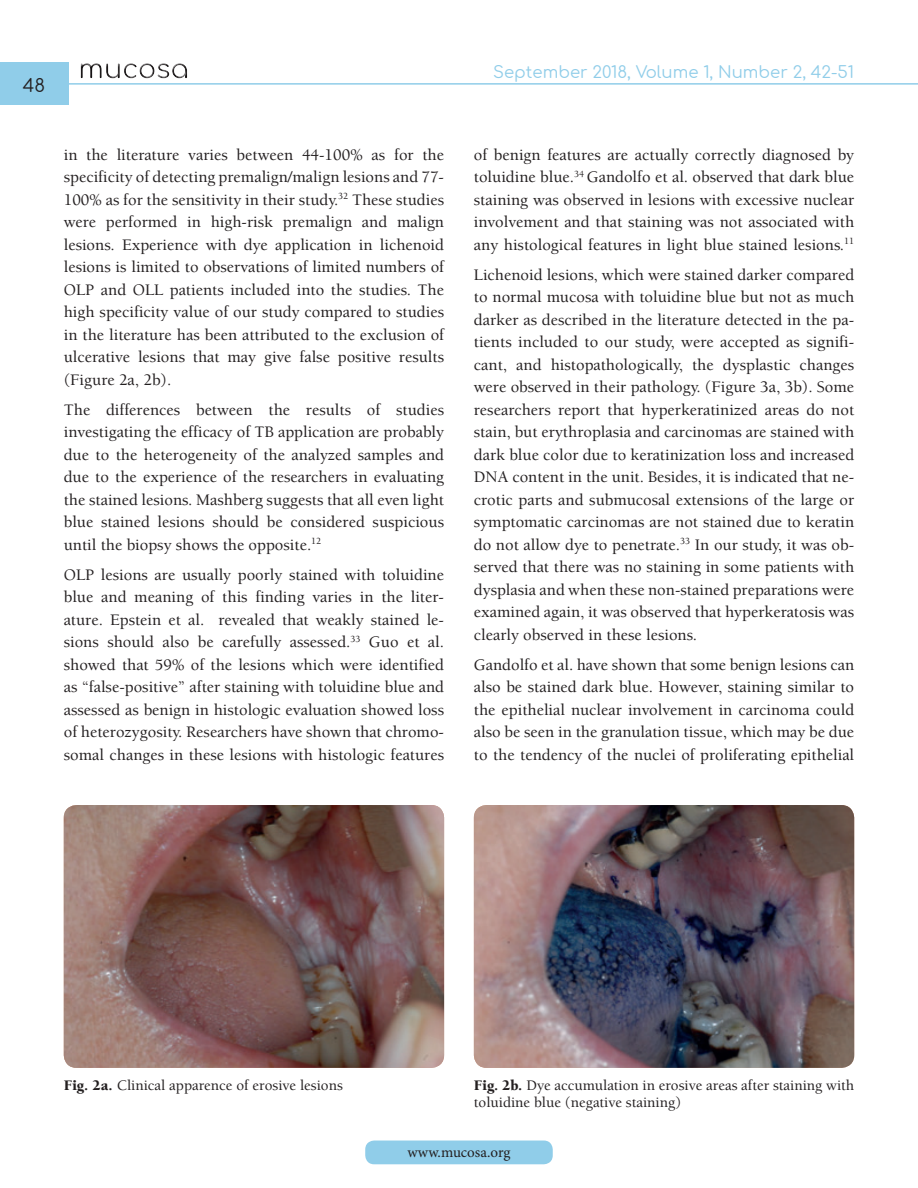
<style>
.page{position:relative;width:918px;height:1188px;background:#fff}
.page>*{position:absolute;margin:0;border:0;box-sizing:border-box;transform-origin:0 0}
.t1{font:18px "Comfortaa";color:#231f20}
.t2{font:16.5px/22.5px "Berkeley Regular Tr";color:#231f20;text-align:justify}
.t3{font:16.5px "Comfortaa";color:#90cde9}
.t4{font:15px/16.5px "Berkeley Regular Tr";color:#231f20}
.t5{font:15px "Minion Pro";color:#231f20}
.s1{font-family:"Berkeley Black Tr"}
</style>
<div class="page">
<div style="left:365px;top:1141px;width:188px;height:23px;background:#90cde9;border-radius:9px"></div>
<hr style="left:0;top:83px;width:918px;height:2px;background:#90cde9">
<div style="left:0;top:63px;width:68px;height:42px;background:#90cde9"></div>
<div style="left:78px;top:62px;width:112px;height:20px;background:#231f20;opacity:.75"></div>
<img style="left:64px;top:805px;width:380px;height:263px">
<img style="left:474px;top:805px;width:380px;height:263px">
<p class="t1" style="left:23px;top:69px;width:24px">48</p>
<p class="t2" style="left:64px;top:143px;width:382px">in the literature varies between 44-100% as for the specificity of detecting premalign/malign lesions and 77- 100% as for the sensitivity in their study.<sup>32</sup> These studies were performed in high-risk premalign and malign lesions. Experience with dye application in lichenoid lesions is limited to observations of limited numbers of OLP and OLL patients included into the studies. The high specificity value of our study compared to studies in the literature has been attributed to the exclusion of ulcerative lesions that may give false positive results (Figure 2a, 2b).</p>
<p class="t2" style="left:64px;top:398px;width:382px">The differences between the results of studies investigating the efficacy of TB application are probably due to the heterogeneity of the analyzed samples and due to the experience of the researchers in evaluating the stained lesions. Mashberg suggests that all even light blue stained lesions should be considered suspicious until the biopsy shows the opposite.<sup>12</sup></p>
<p class="t2" style="left:64px;top:563px;width:382px">OLP lesions are usually poorly stained with toluidine blue and meaning of this finding varies in the liter&shy;ature. Epstein et al. revealed that weakly stained le&shy;sions should also be carefully assessed.<sup>33</sup> Guo et al. showed that 59% of the lesions which were identified as “false-positive” after staining with toluidine blue and assessed as benign in histologic evaluation showed loss of heterozygosity. Researchers have shown that chromo&shy;somal changes in these lesions with histologic features</p>
<p class="t3" style="left:493px;top:57px;width:362px">September 2018, Volume 1, Number 2, 42-51</p>
<p class="t2" style="left:474px;top:143px;width:382px">of benign features are actually correctly diagnosed by toluidine blue.<sup>34</sup> Gandolfo et al. observed that dark blue staining was observed in lesions with excessive nuclear involvement and that staining was not associated with any histological features in light blue stained lesions.<sup>11</sup></p>
<p class="t2" style="left:474px;top:263px;width:382px">Lichenoid lesions, which were stained darker compared to normal mucosa with toluidine blue but not as much darker as described in the literature detected in the pa&shy;tients included to our study, were accepted as signifi&shy;cant, and histopathologically, the dysplastic changes were observed in their pathology. (Figure 3a, 3b). Some researchers report that hyperkeratinized areas do not stain, but erythroplasia and carcinomas are stained with dark blue color due to keratinization loss and increased DNA content in the unit. Besides, it is indicated that ne&shy;crotic parts and submucosal extensions of the large or symptomatic carcinomas are not stained due to keratin do not allow dye to penetrate.<sup>33</sup> In our study, it was ob&shy;served that there was no staining in some patients with dysplasia and when these non-stained preparations were examined again, it was observed that hyperkeratosis was clearly observed in these lesions.</p>
<p class="t2" style="left:474px;top:653px;width:382px">Gandolfo et al. have shown that some benign lesions can also be stained dark blue. However, staining similar to the epithelial nuclear involvement in carcinoma could also be seen in the granulation tissue, which may be due to the tendency of the nuclei of proliferating epithelial</p>
<p class="t4" style="left:64px;top:1077px;width:281px"><span class="s1">Fig. 2a.</span> Clinical apparence of erosive lesions</p>
<p class="t4" style="left:474px;top:1077px;width:382px"><span class="s1">Fig. 2b.</span> Dye accumulation in erosive areas after staining with toluidine blue (negative staining)</p>
<p class="t5" style="left:407px;top:1142px;width:105px">www.mucosa.org</p>
</div>
